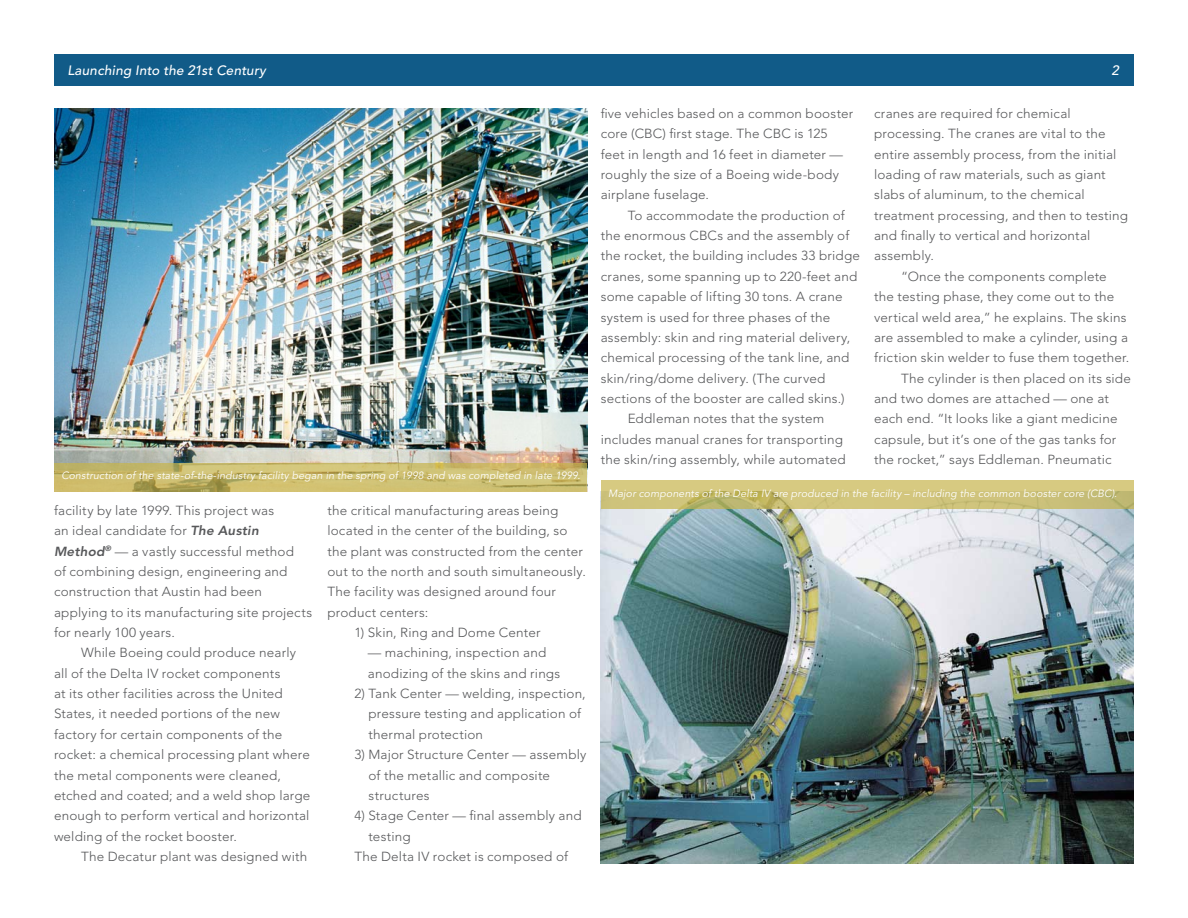
<style>
.page{position:relative;width:1188px;height:918px;background:#fff}
.page>*{position:absolute;margin:0;border:0;box-sizing:border-box;transform-origin:0 0}
.t1{font:italic 500 13.5px "Avenir LT Std";letter-spacing:.015em;color:#fff}
.body{font:300 13.05px/20.4px "Avenir LT Std";letter-spacing:.015em;color:#57585a}
.body_-_first_para{font:italic 10.5px "Avenir LT Std";letter-spacing:.015em;color:#fff}
.s1{font-weight:800;font-style:italic}
</style>
<div class="page">
<div style="left:54px;top:54px;width:1080px;height:31px;background:#115b88"></div>
<img style="left:54px;top:108px;width:533px;height:355px">
<img style="left:601px;top:509px;width:533px;height:355px">
<svg style="left:54px;top:463px;width:533px;height:28px;background:#c9ba6d"></svg>
<svg style="left:601px;top:481px;width:533px;height:28px;background:#cec37a"></svg>
<p class="t1" style="left:68px;top:62px;width:200px">Launching Into the 21st Century</p>
<p class="t1" style="left:1111px;top:62px;width:9px">2</p>
<p class="body_-_first_para" style="left:61px;top:470px;width:520px">Construction of the state-of-the-industry facility began in the spring of 1998 and was completed in late 1999.</p>
<p class="body" style="left:54px;top:500px;width:260px">facility by late 1999. This project was<br>an ideal candidate for <span class="s1">The Austin Method</span><sup>®</sup> — a vastly successful method<br>of combining design, engineering and construction that Austin had been applying to its manufacturing site projects for nearly 100 years.</p>
<p class="body" style="left:54px;top:643px;width:258px;text-indent:27px">While Boeing could produce nearly all of the Delta IV rocket components<br>at its other facilities across the United States, it needed portions of the new factory for certain components of the rocket: a chemical processing plant where the metal components were cleaned, etched and coated; and a weld shop large enough to perform vertical and horizontal welding of the rocket booster.</p>
<p class="body" style="left:81px;top:846px;width:228px">The Decatur plant was designed with</p>
<p class="body" style="left:327px;top:500px;width:260px">the critical manufacturing areas being located in the center of the building, so the plant was constructed from the center out to the north and south simultaneously.<br>The facility was designed around four product centers:</p>
<p class="body" style="left:354px;top:622px;width:188px">1) Skin, Ring and Dome Center</p>
<p class="body" style="left:368px;top:643px;width:194px">— machining, inspection and anodizing of the skins and rings</p>
<p class="body" style="left:369px;top:683px;width:219px;text-indent:-14px">2) Tank Center — welding, inspection, pressure testing and application of thermal protection</p>
<p class="body" style="left:369px;top:745px;width:219px;text-indent:-14px">3) Major Structure Center — assembly of the metallic and composite structures</p>
<p class="body" style="left:368px;top:806px;width:215px;text-indent:-14px">4) Stage Center — final assembly and testing</p>
<p class="body" style="left:354px;top:846px;width:215px">The Delta IV rocket is composed of</p>
<p class="body" style="left:601px;top:103px;width:254px">five vehicles based on a common booster core (CBC) first stage. The CBC is 125 feet in length and 16 feet in diameter — roughly the size of a Boeing wide-body airplane fuselage.</p>
<p class="body" style="left:601px;top:205px;width:261px;text-indent:27px">To accommodate the production of the enormous CBCs and the assembly of the rocket, the building includes 33 bridge cranes, some spanning up to 220-feet and some capable of lifting 30 tons. A crane system is used for three phases of the assembly: skin and ring material delivery, chemical processing of the tank line, and skin/ring/dome delivery. (The curved sections of the booster are called skins.)</p>
<p class="body" style="left:601px;top:409px;width:246px;text-align:center">Eddleman notes that the system includes manual cranes for transporting the skin/ring assembly, while automated</p>
<p class="body" style="left:874px;top:103px;width:256px">cranes are required for chemical processing. The cranes are vital to the entire assembly process, from the initial loading of raw materials, such as giant slabs of aluminum, to the chemical treatment processing, and then to testing and finally to vertical and horizontal assembly.</p>
<p class="body" style="left:874px;top:266px;width:257px;text-indent:27px">“Once the components complete the testing phase, they come out to the vertical weld area,” he explains. The skins are assembled to make a cylinder, using a friction skin welder to fuse them together.</p>
<p class="body" style="left:874px;top:368px;width:258px;text-indent:27px">The cylinder is then placed on its side and two domes are attached — one at each end. “It looks like a giant medicine capsule, but it’s one of the gas tanks for the rocket,” says Eddleman. Pneumatic</p>
<p class="body_-_first_para" style="left:608px;top:487px;width:510px">Major components of the Delta IV are produced in the facility – including the common booster core (CBC).</p>
</div>
